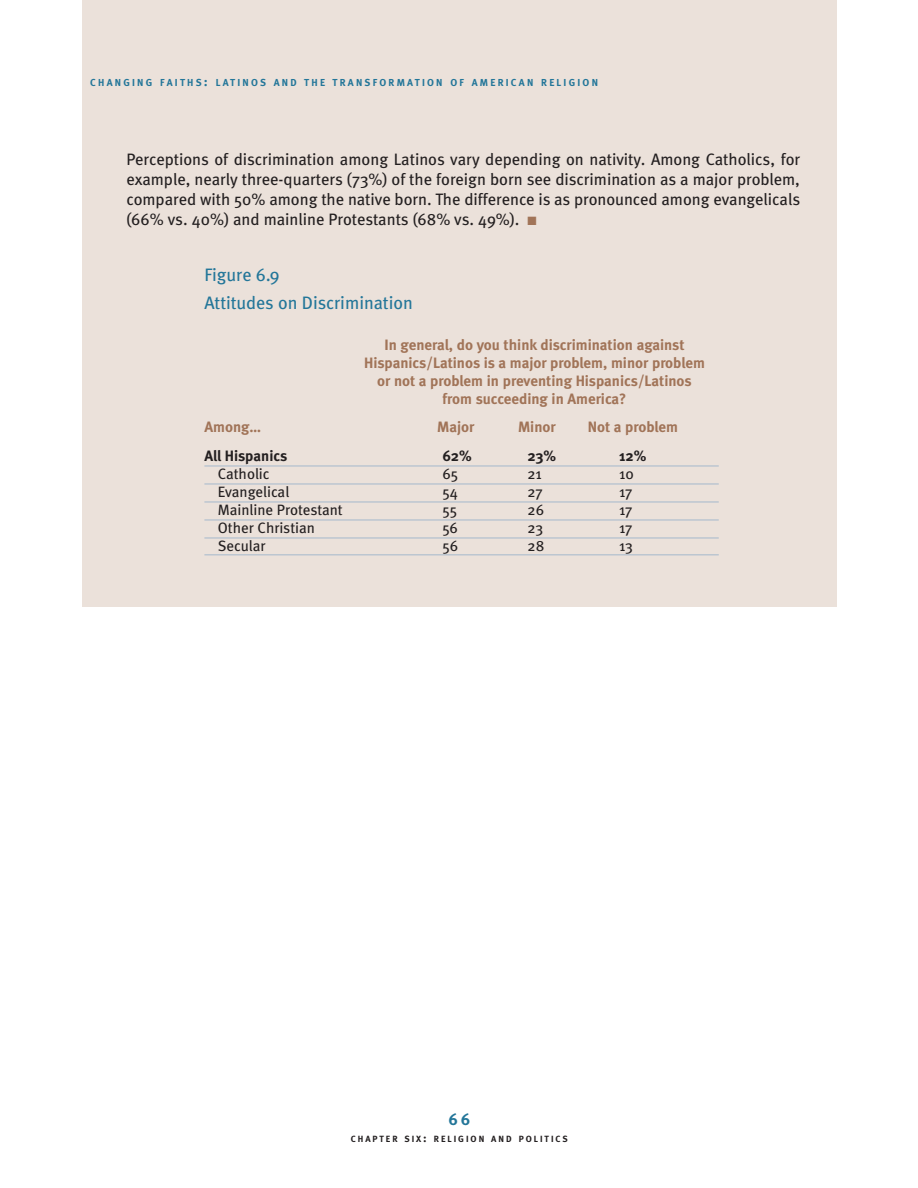
<style>
.page{position:relative;width:918px;height:1188px;background:#fff}
.page>*{position:absolute;margin:0;border:0;box-sizing:border-box;transform-origin:0 0}
.t1{font:18px/28px "Meta";color:#237699}
.t2{font:16.5px/20.2px "Meta";color:#231f20;text-align:justify}
.t3{font:700 16.5px "Meta";color:#237699}
.t4{font:700 15px/18px "Meta";color:#a17458;text-align:center}
.t5{font:15px "Meta";color:#231f20}
.t6{font:700 15px "Meta";letter-spacing:-.005em;color:#231f20}
.t7{font:700 10.2px "Meta";letter-spacing:.22em;color:#237699}
.t8{font:700 9px "Meta";letter-spacing:.22em;color:#231f20}
.s1{font-size:13.5px}
.s2{color:#a17458}
.s3{font-size:12px}
</style>
<div class="page">
<div style="left:82px;top:0;width:755px;height:607px;background:#ebe1da"></div>
<hr style="left:204px;top:466px;width:515px;height:1px;background:#a4b8cc">
<hr style="left:204px;top:484px;width:515px;height:1px;background:#a4b8cc">
<hr style="left:204px;top:502px;width:515px;height:1px;background:#a4b8cc">
<hr style="left:204px;top:520px;width:515px;height:1px;background:#a4b8cc">
<hr style="left:204px;top:538px;width:515px;height:1px;background:#a4b8cc">
<hr style="left:204px;top:554px;width:515px;height:1px;background:#a4b8cc">
<p class="t7" style="left:90px;top:78px;width:509px">CHANGING FAITHS<span class="s1">:</span> LATINOS AND THE TRANSFORMATION OF AMERICAN RELIGION</p>
<p class="t2" style="left:126px;top:150px;width:675px">Perceptions of discrimination among Latinos vary depending on nativity. Among Catholics, for example, nearly three-quarters (73%) of the foreign born see discrimination as a major problem, compared with 50% among the native born. The difference is as pronounced among evangelicals (66% vs. 40%) and mainline Protestants (68% vs. 49%). <span class="s2">■</span></p>
<p class="t1" style="left:204px;top:262px;width:210px">Figure 6.9<br>Attitudes on Discrimination</p>
<p class="t4" style="left:364px;top:337px;width:342px">In general, do you think discrimination against Hispanics/Latinos is a major problem, minor problem or not a problem in preventing Hispanics/Latinos from succeeding in America?</p>
<p class="t4" style="left:204px;top:420px;width:58px">Among…</p>
<p class="t4" style="left:437px;top:420px;width:39px">Major</p>
<p class="t4" style="left:518px;top:420px;width:39px">Minor</p>
<p class="t4" style="left:588px;top:420px;width:92px">Not a problem</p>
<p class="t6" style="left:204px;top:451px;width:84px">All Hispanics</p>
<p class="t6" style="left:442px;top:451px;width:31px">62%</p>
<p class="t6" style="left:528px;top:451px;width:30px">23%</p>
<p class="t6" style="left:619px;top:451px;width:29px">12%</p>
<p class="t5" style="left:218px;top:469px;width:53px">Catholic</p>
<p class="t5" style="left:442px;top:469px;width:17px">65</p>
<p class="t5" style="left:528px;top:469px;width:16px">21</p>
<p class="t5" style="left:619px;top:469px;width:16px">10</p>
<p class="t5" style="left:218px;top:487px;width:73px">Evangelical</p>
<p class="t5" style="left:442px;top:487px;width:17px">54</p>
<p class="t5" style="left:528px;top:487px;width:17px">27</p>
<p class="t5" style="left:619px;top:487px;width:15px">17</p>
<p class="t5" style="left:218px;top:505px;width:126px">Mainline Protestant</p>
<p class="t5" style="left:442px;top:505px;width:16px">55</p>
<p class="t5" style="left:528px;top:505px;width:18px">26</p>
<p class="t5" style="left:619px;top:505px;width:15px">17</p>
<p class="t5" style="left:218px;top:523px;width:99px">Other Christian</p>
<p class="t5" style="left:442px;top:523px;width:17px">56</p>
<p class="t5" style="left:528px;top:523px;width:17px">23</p>
<p class="t5" style="left:619px;top:523px;width:15px">17</p>
<p class="t5" style="left:218px;top:541px;width:49px">Secular</p>
<p class="t5" style="left:442px;top:541px;width:17px">56</p>
<p class="t5" style="left:528px;top:541px;width:18px">28</p>
<p class="t5" style="left:619px;top:541px;width:15px">13</p>
<p class="t3" style="left:448px;top:1114px;width:23px">66</p>
<p class="t8" style="left:351px;top:1135px;width:219px">CHAPTER SIX<span class="s3">:</span> RELIGION AND POLITICS</p>
</div>
